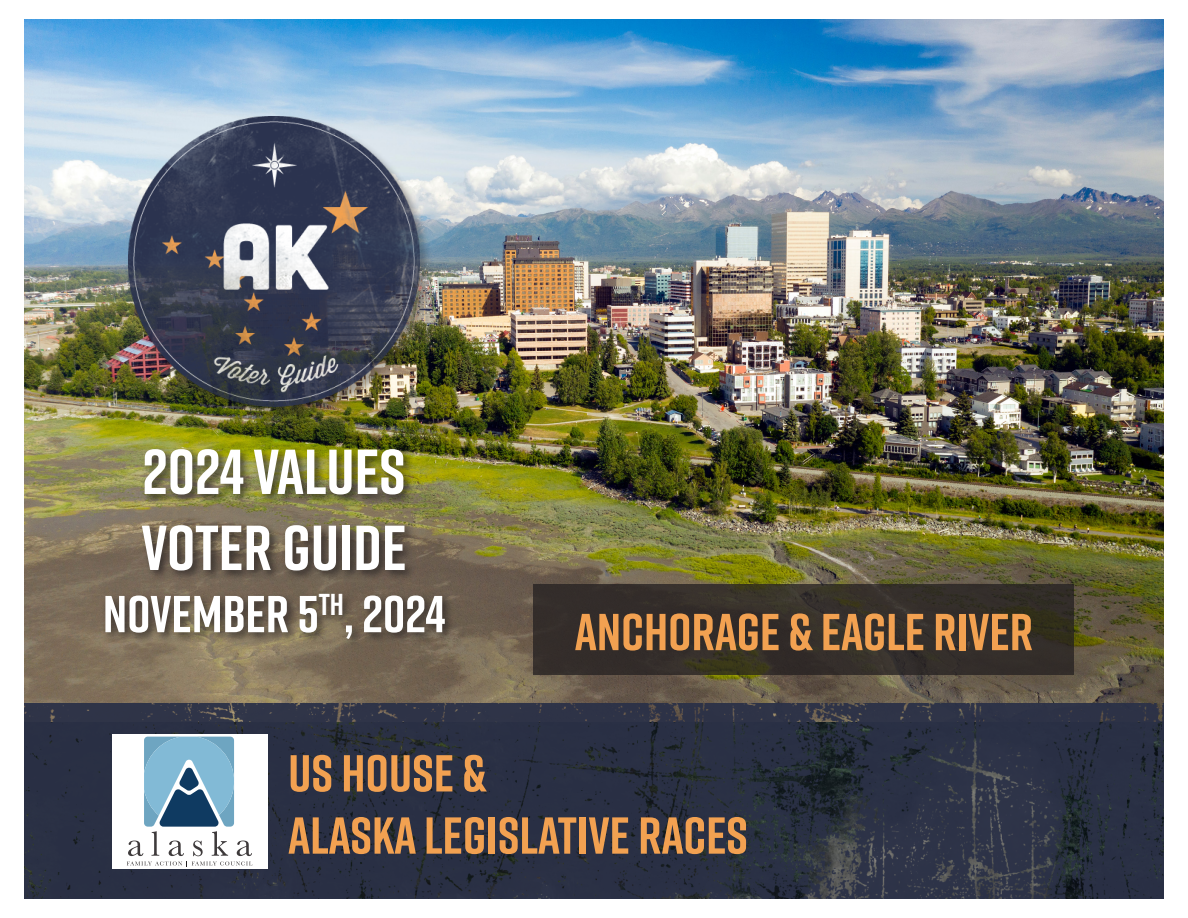
<style>
.page{position:relative;width:1188px;height:918px;background:#fff}
.page>*{position:absolute;margin:0;border:0;box-sizing:border-box;transform-origin:0 0}
.t1{font:700 63.3px/76.1px "Rift";color:#fff}
.t2{font:700 51.9px/62.2px "Rift";color:#f2a151}
.t3{font:700 51.9px "Rift";color:#fff}
</style>
<div class="page">
<img style="left:25px;top:19px;width:1138px;height:684px">
<div style="left:126px;top:115px;width:308px;height:306px;background:#231f20;opacity:.49"></div>
<img style="left:128px;top:117px;width:292px;height:290px">
<img style="left:25px;top:703px;width:1138px;height:196px">
<div style="left:101px;top:445px;width:356px;height:205px;background:#231f20;opacity:.75"></div>
<div style="left:112px;top:734px;width:155px;height:135px;background:#fff"></div>
<svg style="left:128px;top:737px;width:124px;height:119px"></svg>
<svg style="left:127px;top:862px;width:125px;height:5px"></svg>
<svg style="left:534px;top:585px;width:540px;height:90px;background:#342e28"></svg>
<p class="t1" style="left:141px;top:433px;width:267px">2024 VALUES<br>VOTER GUIDE</p>
<p class="t3" style="left:103px;top:577px;width:344px">NOVEMBER 5<sup>TH</sup>, 2024</p>
<p class="t2" style="left:575px;top:600px;width:460px">ANCHORAGE &amp; EAGLE RIVER</p>
<p class="t2" style="left:288px;top:741px;width:461px">US HOUSE &amp;<br>ALASKA LEGISLATIVE RACES</p>
</div>
